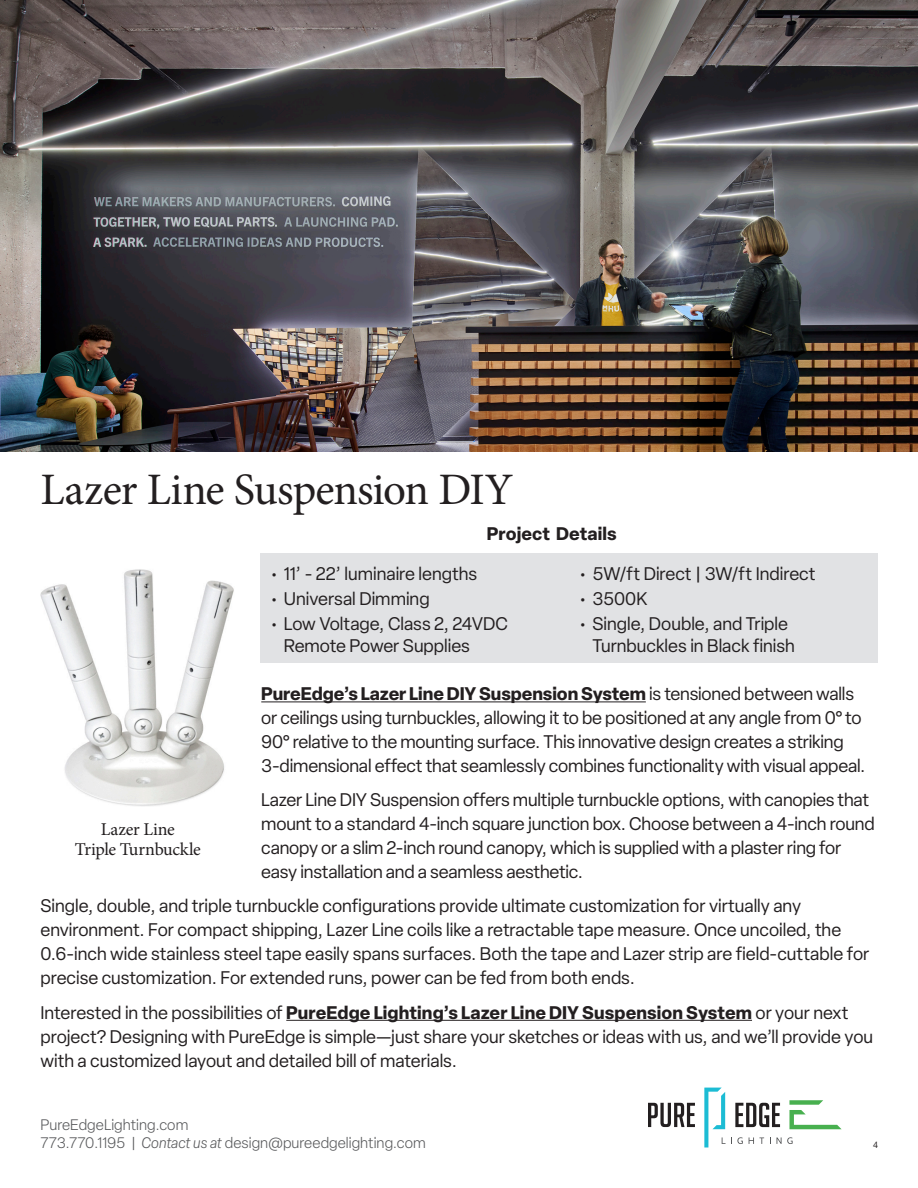
<style>
.page{position:relative;width:918px;height:1188px;background:#fff}
.page>*{position:absolute;margin:0;border:0;box-sizing:border-box;transform-origin:0 0}
.t1{font:45px "Minion Pro";letter-spacing:-.02em;color:#231f20}
.t2{font:18px/24px "Elza";letter-spacing:-.005em;color:#231f20}
.t3{font:18px/19.5px "Minion Pro";letter-spacing:-.02em;color:#231f20;text-align:center}
.t4{font:700 18px "Elza";letter-spacing:.005em;color:#231f20}
.t5{font:300 15px/18px "Elza";letter-spacing:.005em;color:#57585a}
.t6{font:9px "Helvetica Neue LT Std";color:#231f20}
.s1{font-weight:700}
.s2{font-style:italic}
</style>
<div class="page">
<svg style="left:648px;top:1103px;width:47px;height:24px"></svg>
<svg style="left:704px;top:1088px;width:138px;height:59px"></svg>
<img style="left:0;top:0;width:918px;height:451px">
<hr style="left:261px;top:701px;width:385px;height:1px;background:#231f20">
<hr style="left:286px;top:1020px;width:466px;height:1px;background:#231f20">
<img style="left:40px;top:569px;width:194px;height:237px">
<div style="left:260px;top:553px;width:618px;height:110px;background:#e1e2e4"></div>
<p class="t1" style="left:40px;top:459px;width:474px">Lazer Line Suspension DIY</p>
<p class="t4" style="left:487px;top:520px;width:131px">Project Details</p>
<p class="t2" style="left:270px;top:562px;width:208px">• 11’ - 22’ luminaire lengths</p>
<p class="t2" style="left:270px;top:587px;width:161px">• Universal Dimming</p>
<p class="t2" style="left:284px;top:613px;width:225px;line-height:21.6px;text-indent:-14px">• Low Voltage, Class 2, 24VDC<br>Remote Power Supplies</p>
<p class="t2" style="left:579px;top:562px;width:238px">• 5W/ft Direct | 3W/ft Indirect</p>
<p class="t2" style="left:579px;top:587px;width:70px">• 3500K</p>
<p class="t2" style="left:593px;top:613px;width:204px;line-height:21.6px;text-indent:-14px">• Single, Double, and Triple<br>Turnbuckles in Black finish</p>
<p class="t2" style="left:261px;top:682px;width:606px"><span class="s1">PureEdge’s Lazer Line DIY Suspension System</span> is tensioned between walls or ceilings using turnbuckles, allowing it to be positioned at any angle from 0° to 90° relative to the mounting surface. This innovative design creates a striking 3-dimensional effect that seamlessly combines functionality with visual appeal.</p>
<p class="t2" style="left:261px;top:788px;width:615px">Lazer Line DIY Suspension offers multiple turnbuckle options, with canopies that mount to a standard 4-inch square junction box. Choose between a 4-inch round canopy or a slim 2-inch round canopy, which is supplied with a plaster ring for easy installation and a seamless aesthetic.</p>
<p class="t2" style="left:40px;top:894px;width:830px">Single, double, and triple turnbuckle configurations provide ultimate customization for virtually any environment. For compact shipping, Lazer Line coils like a retractable tape measure. Once uncoiled, the 0.6-inch wide stainless steel tape easily spans surfaces. Both the tape and Lazer strip are field-cuttable for precise customization. For extended runs, power can be fed from both ends.</p>
<p class="t2" style="left:40px;top:1000px;width:834px">Interested in the possibilities of <span class="s1">PureEdge Lighting’s Lazer Line DIY Suspension System</span> or your next project? Designing with PureEdge is simple—just share your sketches or ideas with us, and we’ll provide you with a customized layout and detailed bill of materials.</p>
<p class="t3" style="left:75px;top:820px;width:128px">Lazer Line<br>Triple Turnbuckle</p>
<p class="t5" style="left:40px;top:1115px;width:387px">PureEdgeLighting.com<br>773.770.1195 | <span class="s2">Contact us at</span> design@pureedgelighting.com</p>
<p class="t6" style="left:873px;top:1139px;width:7px">4</p>
</div>
